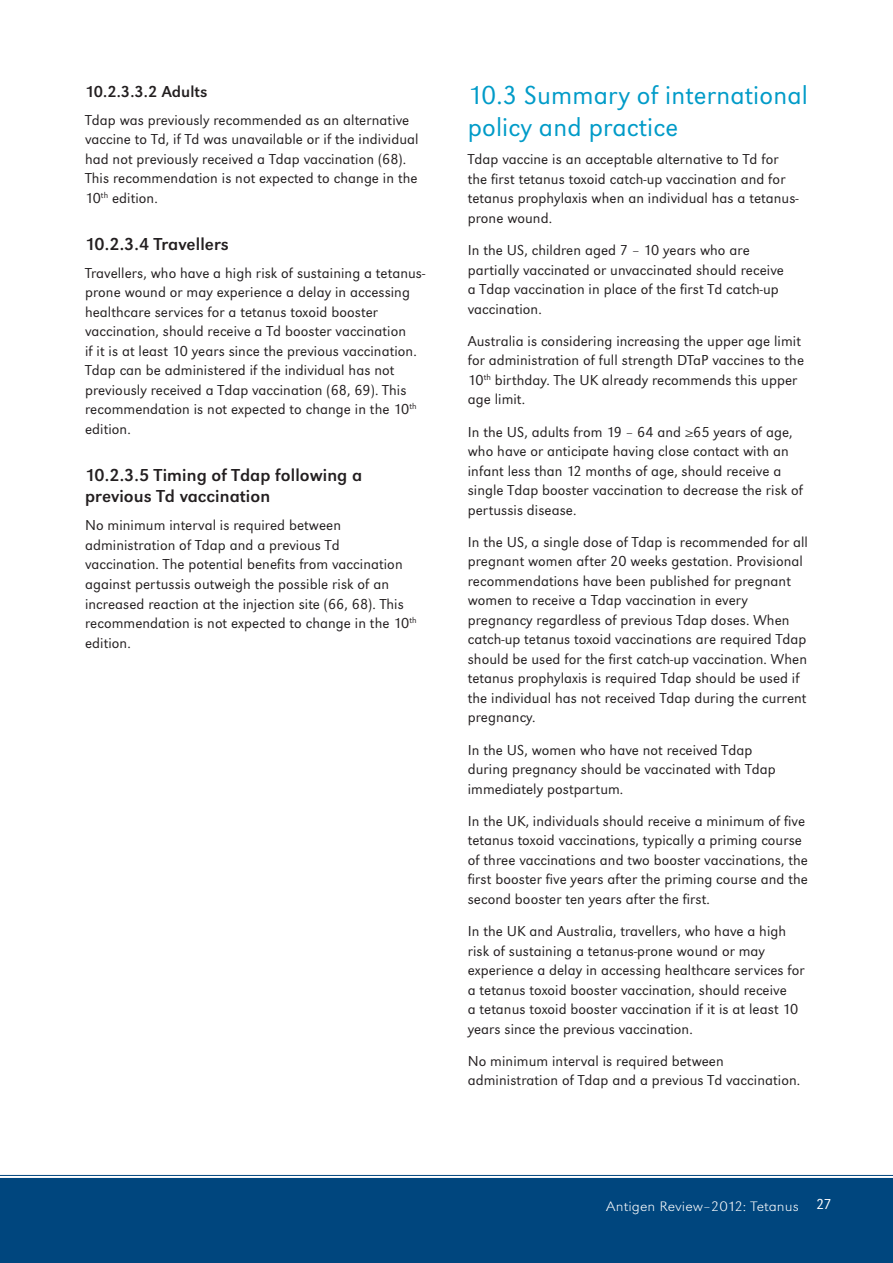
<style>
.page{position:relative;width:893px;height:1263px;background:#fff}
.page>*{position:absolute;margin:0;border:0;box-sizing:border-box;transform-origin:0 0}
.t1{font:300 27px/32.4px "Grot Macron";letter-spacing:.005em;color:#009bc8}
.t2{font:18px/21.6px "Grot Macron Reg";letter-spacing:.005em;color:#231f20}
.t3{font:16.5px "Grot Macron Reg";letter-spacing:.005em;color:#231f20}
.t4{font:300 15px/19.5px "Grot Macron";letter-spacing:.005em;color:#231f20}
.t5{font:14.25px "Grot Macron Extra Lt";letter-spacing:.005em;color:#fff;scale:1.12 1}
.s1{font-family:"Grot Macron";font-weight:300;font-size:15px}
</style>
<div class="page">
<div style="left:0;top:1178px;width:893px;height:85px;background:#00467e"></div>
<hr style="left:0;top:1175px;width:893px;height:1px;background:#00467e">
<p class="t3" style="left:85px;top:82px;width:124px">10.2.3.3.2 Adults</p>
<p class="t4" style="left:85px;top:110px;width:335px">Tdap was previously recommended as an alternative vaccine to Td, if Td was unavailable or if the individual had not previously received a Tdap vaccination (68).<br>This recommendation is not expected to change in the 10<sup>th</sup> edition.</p>
<p class="t2" style="left:85px;top:233px;width:145px">10.2.3.4 Travellers</p>
<p class="t4" style="left:85px;top:263px;width:342px">Travellers, who have a high risk of sustaining a tetanus&shy;prone wound or may experience a delay in accessing healthcare services for a tetanus toxoid booster vaccination, should receive a Td booster vaccination<br>if it is at least 10 years since the previous vaccination.<br>Tdap can be administered if the individual has not previously received a Tdap vaccination (68, 69). This recommendation is not expected to change in the 10<sup>th </sup>edition.</p>
<p class="t2" style="left:85px;top:464px;width:279px">10.2.3.5 Timing of Tdap following a previous Td vaccination</p>
<p class="t4" style="left:85px;top:516px;width:333px">No minimum interval is required between administration of Tdap and a previous Td vaccination. The potential benefits from vaccination against pertussis outweigh the possible risk of an increased reaction at the injection site (66, 68). This recommendation is not expected to change in the 10<sup>th </sup>edition.</p>
<h1 class="t1" style="left:468px;top:79px;width:342px">10.3 Summary of international policy and practice</h1>
<p class="t4" style="left:468px;top:150px;width:332px">Tdap vaccine is an acceptable alternative to Td for the first tetanus toxoid catch-up vaccination and for tetanus prophylaxis when an individual has a tetanus&shy;prone wound.</p>
<p class="t4" style="left:468px;top:241px;width:318px">In the US, children aged 7 – 10 years who are partially vaccinated or unvaccinated should receive a Tdap vaccination in place of the first Td catch-up vaccination.</p>
<p class="t4" style="left:468px;top:331px;width:338px">Australia is considering increasing the upper age limit for administration of full strength DTaP vaccines to the 10<sup>th</sup> birthday. The UK already recommends this upper age limit.</p>
<p class="t4" style="left:468px;top:422px;width:337px">In the US, adults from 19 – 64 and ≥65 years of age, who have or anticipate having close contact with an infant less than 12 months of age, should receive a single Tdap booster vaccination to decrease the risk of pertussis disease.</p>
<p class="t4" style="left:468px;top:532px;width:342px">In the US, a single dose of Tdap is recommended for all pregnant women after 20 weeks gestation. Provisional recommendations have been published for pregnant women to receive a Tdap vaccination in every pregnancy regardless of previous Tdap doses. When catch-up tetanus toxoid vaccinations are required Tdap should be used for the first catch-up vaccination. When tetanus prophylaxis is required Tdap should be used if the individual has not received Tdap during the current pregnancy.</p>
<p class="t4" style="left:468px;top:740px;width:309px">In the US, women who have not received Tdap during pregnancy should be vaccinated with Tdap immediately postpartum.</p>
<p class="t4" style="left:468px;top:811px;width:342px">In the UK, individuals should receive a minimum of five tetanus toxoid vaccinations, typically a priming course of three vaccinations and two booster vaccinations, the first booster five years after the priming course and the second booster ten years after the first.</p>
<p class="t4" style="left:468px;top:922px;width:338px">In the UK and Australia, travellers, who have a high risk of sustaining a tetanus-prone wound or may experience a delay in accessing healthcare services for a tetanus toxoid booster vaccination, should receive<br>a tetanus toxoid booster vaccination if it is at least 10 years since the previous vaccination.</p>
<p class="t4" style="left:468px;top:1051px;width:334px">No minimum interval is required between administration of Tdap and a previous Td vaccination.</p>
<p class="t5" style="left:606px;top:1197px;width:203px">Antigen Review–2012: Tetanus <span class="s1">27</span></p>
</div>
